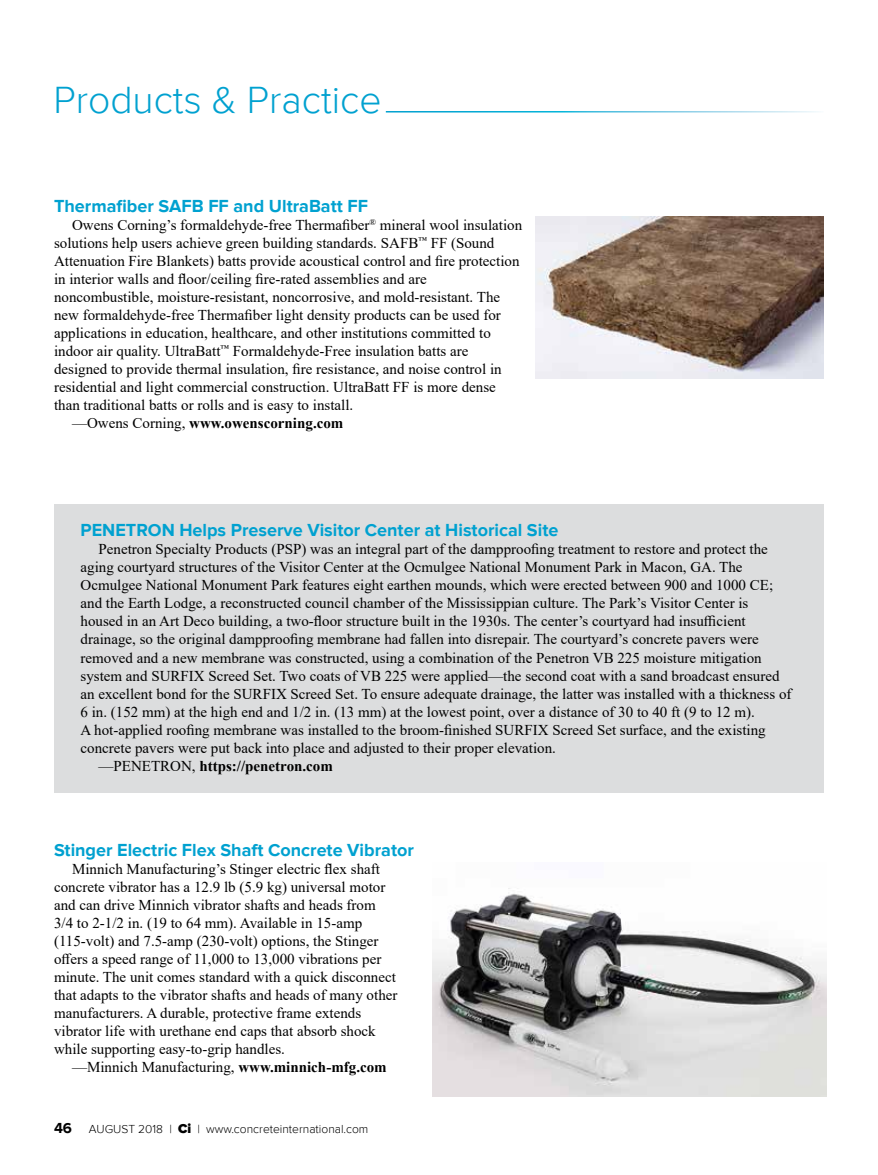
<style>
.page{position:relative;width:878px;height:1175px;background:#fff}
.page>*{position:absolute;margin:0;border:0;box-sizing:border-box;transform-origin:0 0}
.t1{font:300 39px "Proxima Nova";color:#00a1d0}
.t2{font:700 18px "Proxima Nova";color:#00a1d0}
.t3{font:15px/18px "Times New Roman";color:#000}
.t4{font:700 15px "Times New Roman";color:#000}
.t5{font:300 12px "Proxima Nova";color:#000}
.s1{font-weight:400}
.s2{font-weight:700}
.s3{font-weight:700;font-size:15px}
.s4{font-weight:900;font-size:13.5px}
</style>
<div class="page">
<div style="left:54px;top:504px;width:770px;height:288px;background:#dcddde"></div>
<img style="left:536px;top:216px;width:288px;height:162px">
<img style="left:432px;top:888px;width:394px;height:208px">
<h1 class="t1" style="left:53px;top:77px;width:329px">Products &amp; Practice</h1>
<p class="t2" style="left:54px;top:196px;width:315px">Thermafiber SAFB FF and UltraBatt FF</p>
<p class="t3" style="left:72px;top:216px;width:451px">Owens Corning’s formaldehyde-free Thermafiber<sup>®</sup> mineral wool insulation</p>
<p class="t3" style="left:54px;top:234px;width:442px">solutions help users achieve green building standards. SAFB<sup>™</sup> FF (Sound</p>
<p class="t3" style="left:54px;top:252px;width:467px">Attenuation Fire Blankets) batts provide acoustical control and fire protection</p>
<p class="t3" style="left:54px;top:270px;width:374px">in interior walls and floor/ceiling fire-rated assemblies and are</p>
<p class="t3" style="left:54px;top:288px;width:447px">noncombustible, moisture-resistant, noncorrosive, and mold-resistant. The</p>
<p class="t3" style="left:54px;top:306px;width:448px">new formaldehyde-free Thermafiber light density products can be used for</p>
<p class="t3" style="left:54px;top:324px;width:438px">applications in education, healthcare, and other institutions committed to</p>
<p class="t3" style="left:54px;top:342px;width:416px">indoor air quality. UltraBatt<sup>™</sup> Formaldehyde-Free insulation batts are</p>
<p class="t3" style="left:54px;top:360px;width:449px">designed to provide thermal insulation, fire resistance, and noise control in</p>
<p class="t3" style="left:54px;top:378px;width:443px">residential and light commercial construction. UltraBatt FF is more dense</p>
<p class="t3" style="left:54px;top:396px;width:301px">than traditional batts or rolls and is easy to install.</p>
<p class="t4" style="left:72px;top:412px;width:273px"><span class="s1">—Owens Corning,</span> www.owenscorning.com</p>
<p class="t2" style="left:80px;top:520px;width:479px">PENETRON Helps Preserve Visitor Center at Historical Site</p>
<p class="t3" style="left:98px;top:540px;width:671px">Penetron Specialty Products (PSP) was an integral part of the dampproofing treatment to restore and protect the</p>
<p class="t3" style="left:80px;top:558px;width:663px">aging courtyard structures of the Visitor Center at the Ocmulgee National Monument Park in Macon, GA. The</p>
<p class="t3" style="left:80px;top:576px;width:694px">Ocmulgee National Monument Park features eight earthen mounds, which were erected between 900 and 1000 CE;</p>
<p class="t3" style="left:80px;top:594px;width:669px">and the Earth Lodge, a reconstructed council chamber of the Mississippian culture. The Park’s Visitor Center is</p>
<p class="t3" style="left:80px;top:612px;width:666px">housed in an Art Deco building, a two-floor structure built in the 1930s. The center’s courtyard had insufficient</p>
<p class="t3" style="left:80px;top:630px;width:679px">drainage, so the original dampproofing membrane had fallen into disrepair. The courtyard’s concrete pavers were</p>
<p class="t3" style="left:80px;top:648px;width:682px">removed and a new membrane was constructed, using a combination of the Penetron VB 225 moisture mitigation</p>
<p class="t3" style="left:80px;top:666px;width:700px">system and SURFIX Screed Set. Two coats of VB 225 were applied—the second coat with a sand broadcast ensured</p>
<p class="t3" style="left:80px;top:684px;width:712px">an excellent bond for the SURFIX Screed Set. To ensure adequate drainage, the latter was installed with a thickness of</p>
<p class="t3" style="left:80px;top:702px;width:676px">6 in. (152 mm) at the high end and 1/2 in. (13 mm) at the lowest point, over a distance of 30 to 40 ft (9 to 12 m).</p>
<p class="t3" style="left:80px;top:720px;width:686px">A hot-applied roofing membrane was installed to the broom-finished SURFIX Screed Set surface, and the existing</p>
<p class="t3" style="left:80px;top:738px;width:477px">concrete pavers were put back into place and adjusted to their proper elevation.</p>
<p class="t4" style="left:98px;top:754px;width:236px"><span class="s1">—PENETRON,</span> https://penetron.com</p>
<p class="t2" style="left:54px;top:839px;width:361px">Stinger Electric Flex Shaft Concrete Vibrator</p>
<p class="t3" style="left:54px;top:859px;width:345px;text-indent:18px">Minnich Manufacturing’s Stinger electric flex shaft concrete vibrator has a 12.9 lb (5.9 kg) universal motor and can drive Minnich vibrator shafts and heads from 3/4 to 2-1/2 in. (19 to 64 mm). Available in 15-amp (115-volt) and 7.5-amp (230-volt) options, the Stinger offers a speed range of 11,000 to 13,000 vibrations per minute. The unit comes standard with a quick disconnect that adapts to the vibrator shafts and heads of many other manufacturers. A durable, protective frame extends vibrator life with urethane end caps that absorb shock while supporting easy-to-grip handles.</p>
<p class="t3" style="left:72px;top:1057px;width:316px">—Minnich Manufacturing, <span class="s2">www.minnich-mfg.com</span></p>
<p class="t5" style="left:54px;top:1121px;width:316px"><span class="s3">46</span> AUGUST 2018 | <span class="s4">Ci</span> | www.concreteinternational.com</p>
</div>
